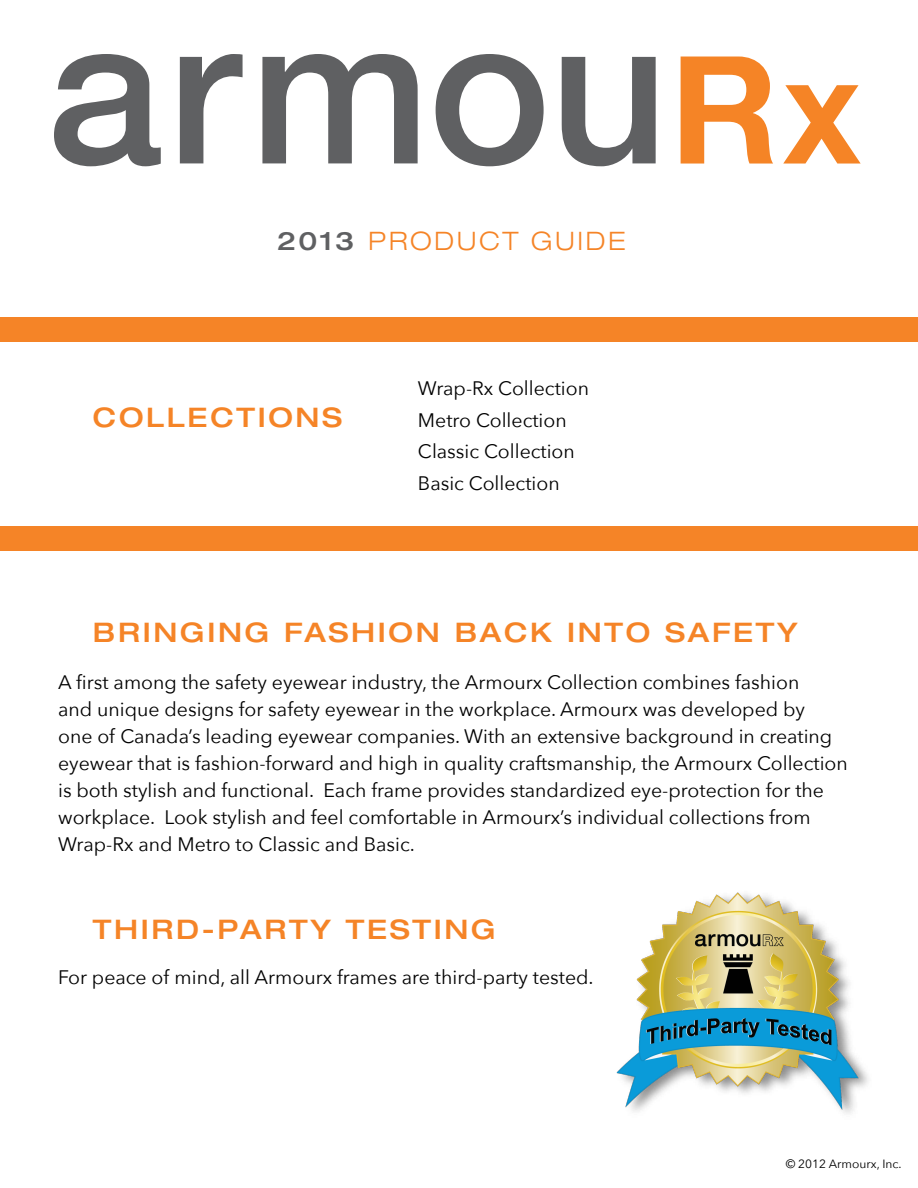
<style>
.page{position:relative;width:918px;height:1188px;background:#fff}
.page>*{position:absolute;margin:0;border:0;box-sizing:border-box;transform-origin:0 0}
.t1{font:500 expanded 27px "Helvetica Neue LT Std";letter-spacing:.1em;color:#f58427}
.t2{font:300 expanded 25.5px "Helvetica Neue LT Std";letter-spacing:.1em;color:#f58427}
.t3{font:19.5px/27px "Avenir Next";color:#000}
.t4{font:12px "Avenir Next";color:#000}
.s1{font-weight:500;color:#5f6062}
</style>
<div class="page">
<svg style="left:54px;top:54px;width:107px;height:112px"></svg>
<svg style="left:180px;top:54px;width:63px;height:109px"></svg>
<svg style="left:262px;top:54px;width:156px;height:109px"></svg>
<svg style="left:436px;top:54px;width:108px;height:112px"></svg>
<svg style="left:562px;top:57px;width:94px;height:109px"></svg>
<svg style="left:681px;top:57px;width:92px;height:107px"></svg>
<svg style="left:783px;top:85px;width:78px;height:79px"></svg>
<div style="left:0;top:526px;width:918px;height:25px;background:#f58427"></div>
<div style="left:0;top:317px;width:918px;height:25px;background:#f58427"></div>
<img style="left:616px;top:892px;width:252px;height:222px">
<h2 class="t2" style="left:277px;top:226px;width:350px"><span class="s1">2013</span> PRODUCT GUIDE</h2>
<h1 class="t1" style="left:93px;top:400px;width:251px">COLLECTIONS</h1>
<p class="t3" style="left:418px;top:373px;width:173px;line-height:31.5px">Wrap-Rx Collection<br>Metro Collection<br>Classic Collection<br>Basic Collection</p>
<h1 class="t1" style="left:93px;top:616px;width:706px">BRINGING FASHION BACK INTO SAFETY</h1>
<p class="t3" style="left:58px;top:669px;width:791px">A first among the safety eyewear industry, the Armourx Collection combines fashion<br>and unique designs for safety eyewear in the workplace. Armourx was developed by<br>one of Canada’s leading eyewear companies. With an extensive background in creating eyewear that is fashion-forward and high in quality craftsmanship, the Armourx Collection is both stylish and functional. Each frame provides standardized eye-protection for the workplace. Look stylish and feel comfortable in Armourx’s individual collections from Wrap-Rx and Metro to Classic and Basic.</p>
<h1 class="t1" style="left:93px;top:912px;width:404px">THIRD-PARTY TESTING</h1>
<p class="t3" style="left:58px;top:964px;width:537px">For peace of mind, all Armourx frames are third-party tested.</p>
<p class="t4" style="left:786px;top:1156px;width:117px">© 2012 Armourx, Inc.</p>
</div>
